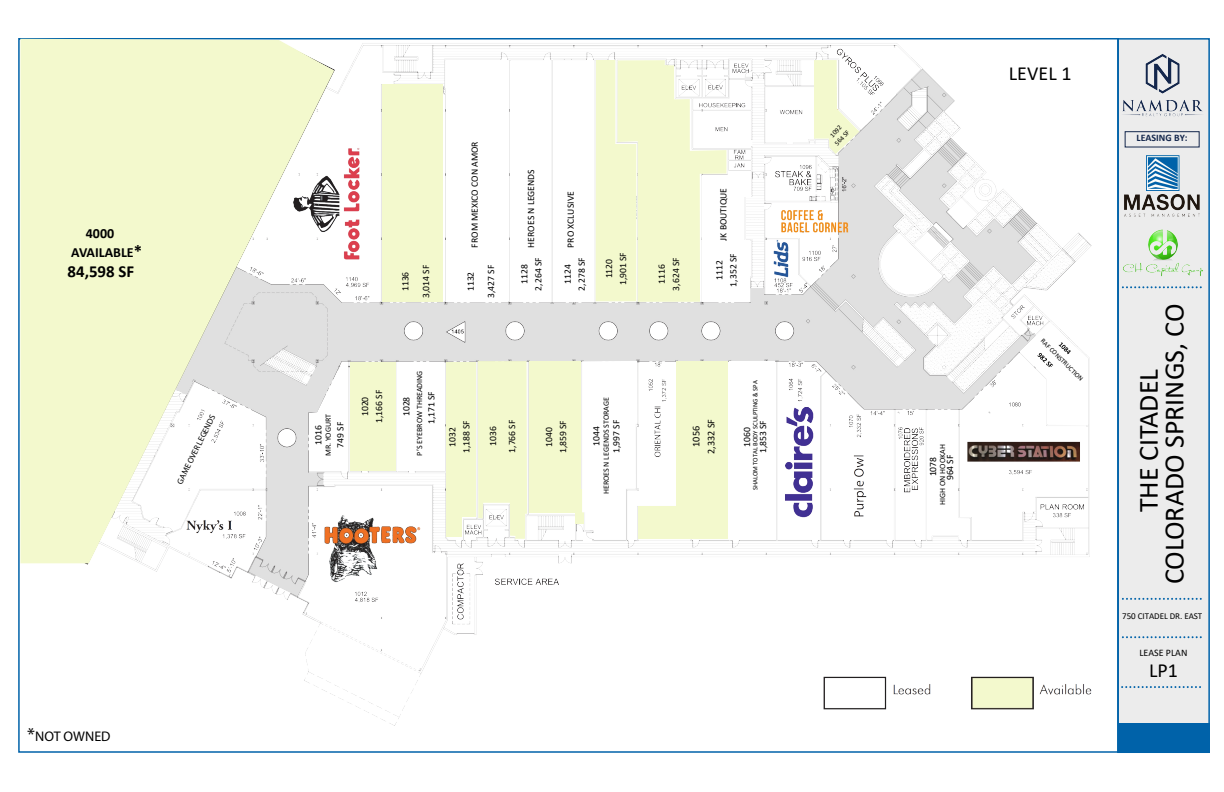
<style>
.page{position:relative;width:1224px;height:792px;background:#fff}
.page>*{position:absolute;margin:0;border:0;box-sizing:border-box;transform-origin:0 0}
.t1{font:28px/25.6px "Calibri";color:#000;text-align:center}
.t2{font:20px "Calibri";color:#000}
.t3{font:700 16.9px "Calibri";color:#000}
.t4{font:700 14px "Calibri";color:#000}
.t5{font:14px "Myriad Pro";color:#000}
.t6{font:10.3px/15px "Calibri";color:#000;text-align:center}
.t7{font:700 10px "Calibri";color:#14274c}
.t8{font:10px "Calibri";color:#000}
.t9{font:9.6px/14.1px "Calibri";color:#000;text-align:center}
.t10{font:9px "Calibri";letter-spacing:-.005em;color:#000}
.t11{font:8.3px "Myriad Pro";color:#000}
.t12{font:8px "Calibri";color:#000}
.t13{font:6.8px "Calibri";color:#000}
.t14{font:6.7px/9.2px "Calibri";letter-spacing:-.005em;color:#000;text-align:center}
.s1{font-size:17px}
.s2{font-size:19px}
</style>
<div class="page">
<div style="left:1117px;top:38px;width:93px;height:715px;background:#ececec;border:2px solid #0062a9"></div>
<div style="left:1118px;top:723px;width:91px;height:30px;background:#0062a9"></div>
<svg style="left:1122px;top:686px;width:79px;height:2px"></svg>
<svg style="left:1123px;top:636px;width:79px;height:2px"></svg>
<svg style="left:1123px;top:598px;width:79px;height:2px"></svg>
<img style="left:69px;top:43px;width:1023px;height:683px">
<svg style="left:478px;top:361px;width:49px;height:178px"></svg>
<img style="left:1119px;top:52px;width:90px;height:66px">
<img style="left:1146px;top:156px;width:34px;height:35px">
<img style="left:1124px;top:195px;width:75px;height:21px">
<img style="left:1119px;top:225px;width:84px;height:57px">
<div style="left:383px;top:84px;width:60px;height:218px;background:#f3f9cd"></div>
<div style="left:446px;top:60px;width:62px;height:242px;background:#fff"></div>
<div style="left:677px;top:362px;width:51px;height:177px;background:#f3f9cd"></div>
<div style="left:638px;top:506px;width:50px;height:33px;background:#f3f9cd"></div>
<div style="left:529px;top:362px;width:51px;height:151px;background:#f3f9cd"></div>
<div style="left:575px;top:489px;width:8px;height:35px;background:#f3f9cd"></div>
<svg style="left:582px;top:361px;width:55px;height:151px"></svg>
<div style="left:446px;top:362px;width:30px;height:155px;background:#f3f9cd"></div>
<div style="left:447px;top:515px;width:15px;height:22px;background:#f3f9cd"></div>
<div style="left:702px;top:175px;width:42px;height:127px;background:#fff"></div>
<div style="left:740px;top:240px;width:10px;height:62px;background:#fff"></div>
<div style="left:728px;top:171px;width:23px;height:26px;background:#fff"></div>
<div style="left:510px;top:61px;width:41px;height:241px;background:#fff"></div>
<div style="left:553px;top:61px;width:41px;height:241px;background:#fff"></div>
<div style="left:730px;top:361px;width:45px;height:178px;background:#fff"></div>
<div style="left:788px;top:562px;width:306px;height:103px;background:#fff"></div>
<svg style="left:596px;top:60px;width:130px;height:242px"></svg>
<svg style="left:1019px;top:322px;width:69px;height:104px"></svg>
<svg style="left:20px;top:39px;width:314px;height:524px;fill:#f3f9cd"></svg>
<svg style="left:1123px;top:286px;width:79px;height:2px"></svg>
<div style="left:350px;top:362px;width:46px;height:108px;background:#f3f9cd"></div>
<div style="left:397px;top:362px;width:46px;height:108px;background:#fff"></div>
<svg style="left:814px;top:60px;width:45px;height:94px"></svg>
<svg style="left:309px;top:362px;width:39px;height:108px"></svg>
<svg style="left:927px;top:410px;width:43px;height:129px"></svg>
<h3 class="t4" style="left:86px;top:223px;width:30px">4000</h3>
<h3 class="t4" style="left:71px;top:243px;width:72px">AVAILABLE<span class="s1">*</span></h3>
<h3 class="t3" style="left:68px;top:260px;width:68px">84,598 SF</h3>
<p class="t11" style="left:175px;top:481px;width:78px;rotate:-64deg">GAME OVER LEGENDS</p>
<h3 class="t5" style="left:27px;top:728px;width:85px"><span class="s2">*</span>NOT OWNED</h3>
<p class="t9" style="left:467px;top:248px;width:107px;rotate:-90deg">FROM MEXICO CON AMOR</p>
<p class="t9" style="left:395px;top:298px;width:35px;line-height:20.6px;rotate:-90deg">1136<br>3,014 SF</p>
<p class="t9" style="left:460px;top:298px;width:35px;line-height:20.6px;rotate:-90deg">1132<br>3,427 SF</p>
<p class="t9" style="left:524px;top:248px;width:80px;rotate:-90deg">HEROES N LEGENDS</p>
<p class="t9" style="left:563px;top:248px;width:58px;rotate:-90deg">PRO XCLUSIVE</p>
<p class="t9" style="left:517px;top:291px;width:35px;rotate:-90deg">1128<br>2,264 SF</p>
<p class="t9" style="left:560px;top:291px;width:35px;rotate:-90deg">1124<br>2,278 SF</p>
<p class="t9" style="left:602px;top:285px;width:34px;rotate:-90deg">1120<br>1,901 SF</p>
<p class="t12" style="left:323px;top:456px;width:44px;rotate:-90deg">MR. YOGURT</p>
<p class="t9" style="left:311px;top:445px;width:21px;rotate:-90deg">1016</p>
<p class="t9" style="left:333px;top:448px;width:27px;rotate:-90deg">749 SF</p>
<p class="t12" style="left:414px;top:456px;width:87px;rotate:-90deg">P’S EYEBROW THREADING</p>
<p class="t9" style="left:358px;top:423px;width:35px;rotate:-90deg">1020<br>1,166 SF</p>
<p class="t9" style="left:399px;top:416px;width:21px;rotate:-90deg">1028</p>
<p class="t9" style="left:424px;top:424px;width:35px;rotate:-90deg">1,171 SF</p>
<p class="t9" style="left:445px;top:453px;width:35px;rotate:-90deg">1032<br>1,188 SF</p>
<p class="t9" style="left:483px;top:453px;width:35px;line-height:19.1px;rotate:-90deg">1036<br>1,766 SF</p>
<p class="t12" style="left:601px;top:494px;width:98px;rotate:-90deg">HEROES N LEGENDS STORAGE</p>
<p class="t9" style="left:542px;top:453px;width:35px;rotate:-90deg">1040<br>1,859 SF</p>
<p class="t9" style="left:586px;top:453px;width:35px;line-height:20.1px;rotate:-90deg">1044<br>1,997 SF</p>
<p class="t9" style="left:654px;top:291px;width:34px;rotate:-90deg">1116<br>3,624 SF</p>
<p class="t9" style="left:716px;top:241px;width:54px;rotate:-90deg">JK BOUTIQUE</p>
<p class="t9" style="left:712px;top:287px;width:34px;rotate:-90deg">1112<br>1,352 SF</p>
<p class="t6" style="left:688px;top:454px;width:37px;rotate:-90deg">1056<br>2,332 SF</p>
<p class="t14" style="left:750px;top:490px;width:111px;rotate:-90deg">SHALOM TOTAL BODY SCULPTING &amp; SPA</p>
<p class="t9" style="left:739px;top:453px;width:35px;line-height:16.1px;rotate:-90deg">1060<br>1,853 SF</p>
<p class="t14" style="left:826px;top:135px;width:19px;rotate:-47deg">1092<br>564 SF</p>
<h2 class="t2" style="left:1009px;top:59px;width:64px">LEVEL 1</h2>
<p class="t7" style="left:1136px;top:131px;width:53px">LEASING BY:</p>
<p class="t12" style="left:937px;top:505px;width:62px;rotate:-90deg">HIGH ON HOOKAH</p>
<p class="t9" style="left:924px;top:480px;width:27px;line-height:17.2px;rotate:-90deg">1078<br>964 SF</p>
<p class="t13" style="left:1045px;top:336px;width:58px;rotate:45deg">RAF CONSTRUCTION</p>
<h1 class="t1" style="left:1135px;top:584px;width:283px;rotate:-90deg">THE CITADEL<br>COLORADO SPRINGS, CO</h1>
<p class="t10" style="left:1122px;top:610px;width:82px">750 CITADEL DR. EAST</p>
<p class="t8" style="left:1139px;top:646px;width:50px">LEASE PLAN</p>
<h2 class="t2" style="left:1149px;top:656px;width:30px">LP1</h2>
</div>
